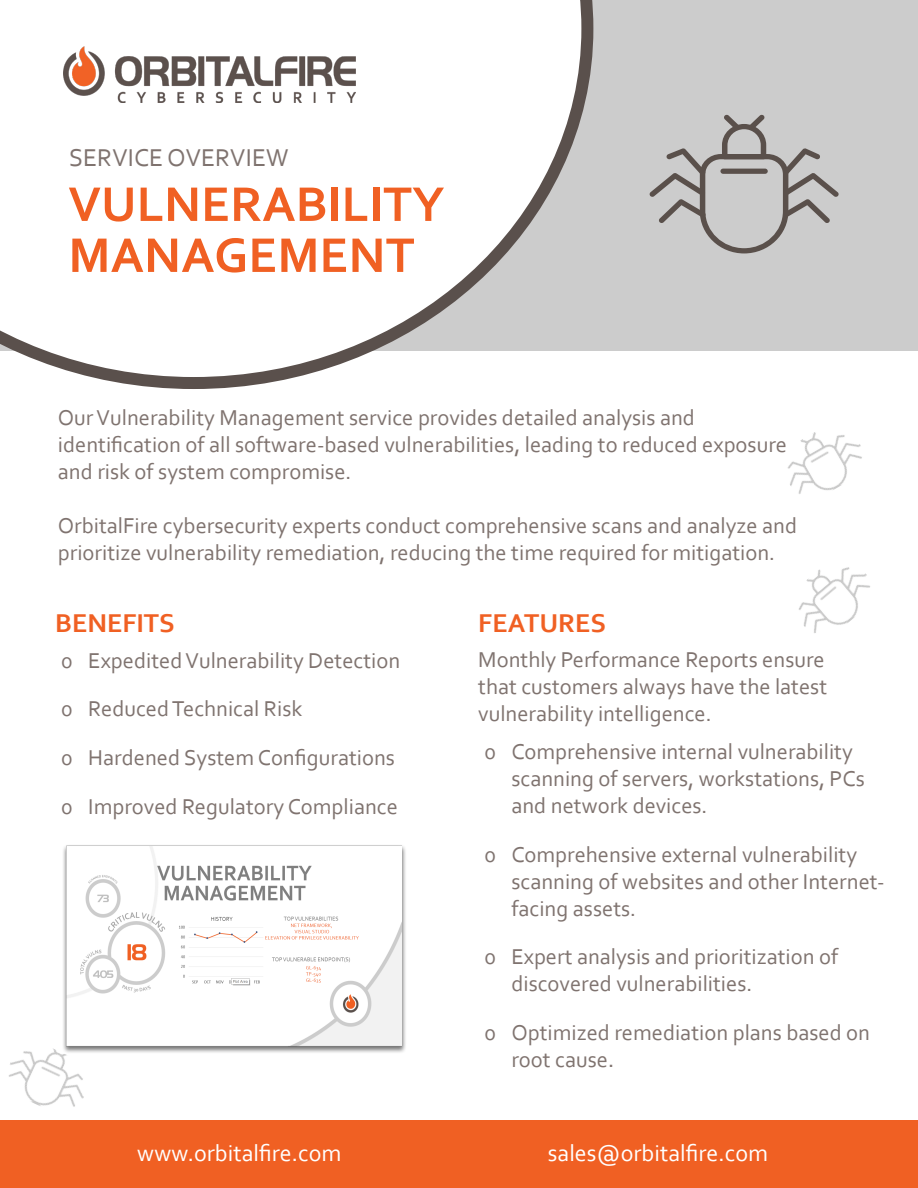
<style>
.page{position:relative;width:918px;height:1188px;background:#fff}
.page>*{position:absolute;margin:0;border:0;box-sizing:border-box;transform-origin:0 0}
.t1{font:700 51px "Corbel";color:#f06023}
.t2{font:700 27px "Corbel";color:#f06023}
.t3{font:25.5px "Corbel";color:#7f736f}
.t4{font:24px "Corbel";color:#fff}
.t5{font:22.5px/27px "Corbel";color:#7f736f}
.s1{font-weight:400;font-size:24px;color:#fff}
.s2{font-size:24px}
</style>
<div class="page">
<img style="left:63px;top:845px;width:343px;height:208px">
<div style="left:0;top:0;width:918px;height:351px;background:#ccc"></div>
<svg style="left:0;top:0;width:593px;height:389px"></svg>
<img style="left:64px;top:47px;width:292px;height:55px">
<div style="left:0;top:1120px;width:918px;height:68px;background:#f06023"></div>
<svg style="left:650px;top:115px;width:189px;height:138px"></svg>
<div style="left:720px;top:169px;width:48px;height:5px;background:#5a504b;border-radius:3px"></div>
<img style="left:799px;top:567px;width:71px;height:66px">
<img style="left:787px;top:432px;width:75px;height:62px">
<img style="left:9px;top:1035px;width:88px;height:72px">
<p class="t3" style="left:69px;top:142px;width:221px">SERVICE OVERVIEW</p>
<p class="t1" style="left:68px;top:172px;width:378px">VULNERABILITY</p>
<p class="t1" style="left:68px;top:223px;width:348px">MANAGEMENT</p>
<p class="t5" style="left:58px;top:404px;width:731px">Our Vulnerability Management service provides detailed analysis and identification of all software-based vulnerabilities, leading to reduced exposure and risk of system compromise.</p>
<p class="t5" style="left:58px;top:512px;width:741px">OrbitalFire cybersecurity experts conduct comprehensive scans and analyze and prioritize vulnerability remediation, reducing the time required for mitigation.</p>
<p class="t2" style="left:55px;top:607px;width:121px">BENEFITS</p>
<p class="t5" style="left:61px;top:646px;width:341px">0 Expedited Vulnerability Detection</p>
<p class="t5" style="left:61px;top:695px;width:243px">0 Reduced Technical Risk</p>
<p class="t5" style="left:61px;top:744px;width:335px">0 Hardened System Configurations</p>
<p class="t5" style="left:61px;top:792px;width:338px">0 Improved Regulatory Compliance</p>
<p class="t2" style="left:478px;top:607px;width:135px">FEATURES<span class="s1">i</span></p>
<p class="t5" style="left:478px;top:645px;width:350px;text-align:justify">Monthly Performance Reports ensure that customers always have the latest vulnerability intelligence.</p>
<p class="t5" style="left:511px;top:738px;width:355px;text-indent:-27px">0 Comprehensive internal vulnerability scanning of servers, workstations, PCs and network devices.</p>
<p class="t5" style="left:511px;top:840px;width:375px;text-indent:-27px">0 Comprehensive external vulnerability scanning of websites and other Internet&shy;facing assets.</p>
<p class="t5" style="left:511px;top:943px;width:328px;text-indent:-27px">0 Expert analysis and prioritization of discovered vulnerabilities.</p>
<p class="t5" style="left:511px;top:1018px;width:360px;text-indent:-27px">0 Optimized remediation plans based on root cause<span class="s2">.</span></p>
<p class="t4" style="left:137px;top:1138px;width:206px">www.orbitalfire.com</p>
<p class="t4" style="left:548px;top:1138px;width:222px">sales@orbitalfire.com</p>
</div>
